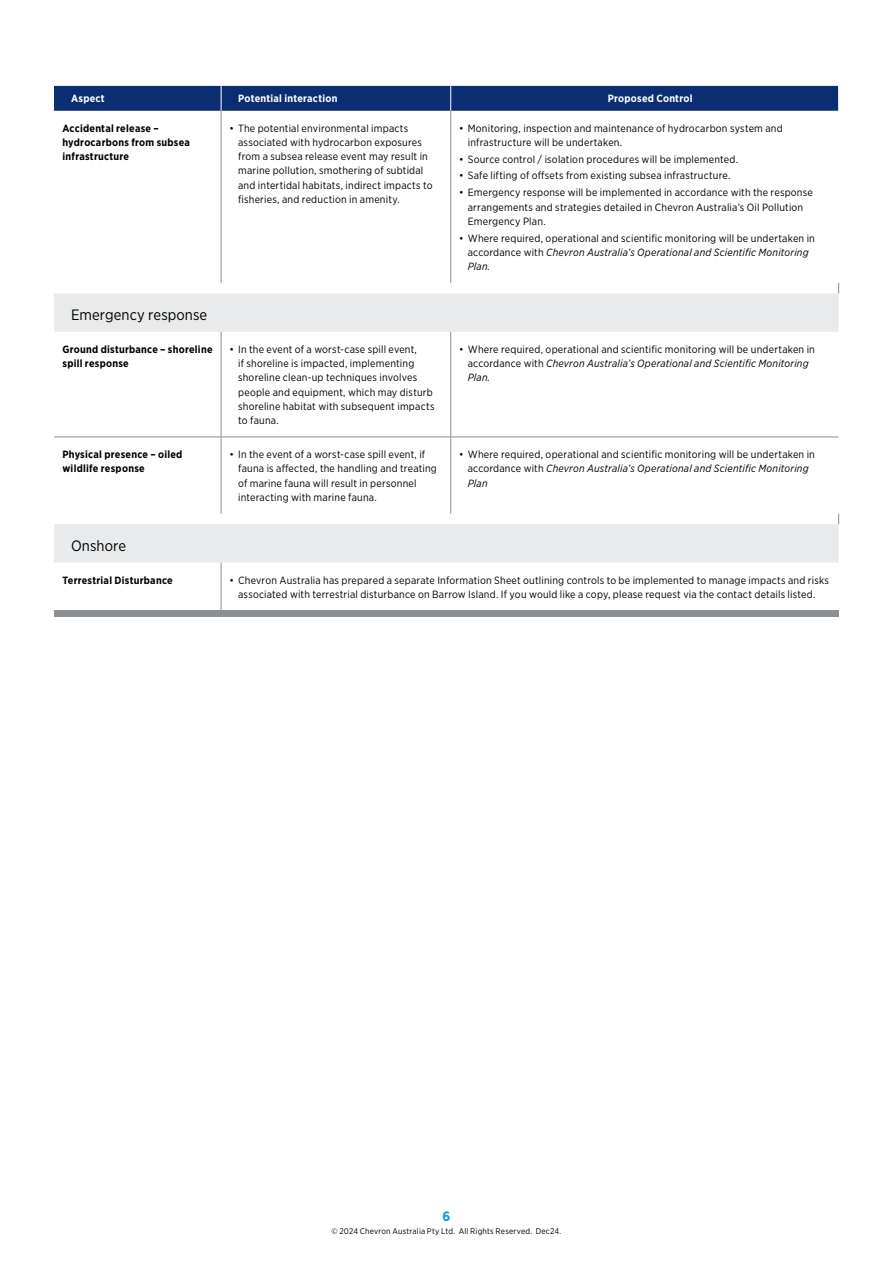
<style>
.page{position:relative;width:893px;height:1263px;background:#fff}
.page>*{position:absolute;margin:0;border:0;box-sizing:border-box;transform-origin:0 0}
.t1{font:15px "Gotham Narrow";letter-spacing:.01em;color:#000}
.t2{font:700 13.5px "Gotham Narrow";color:#00a1d9}
.t3{font:10.5px/14.2px "Gotham Narrow";letter-spacing:.02em;color:#000}
.t4{font:700 10.5px/14.2px "Gotham Narrow";letter-spacing:.025em;color:#000}
.t5{font:700 10.5px "Gotham Narrow";letter-spacing:.02em;color:#fff}
.t6{font:8.25px "Gotham Narrow";letter-spacing:.025em;color:#000}
.s1{font-style:italic}
</style>
<div class="page">
<svg style="left:54px;top:293px;width:785px;height:269px"></svg>
<div style="left:54px;top:611px;width:785px;height:6px;background:#8c8f93"></div>
<svg style="left:54px;top:85px;width:785px;height:26px;background:#153677"></svg>
<hr style="left:221px;top:111px;width:1px;height:172px;background:#8c8f93">
<hr style="left:450px;top:111px;width:1px;height:172px;background:#8c8f93">
<hr style="left:221px;top:332px;width:1px;height:105px;background:#8c8f93">
<hr style="left:450px;top:332px;width:1px;height:105px;background:#8c8f93">
<hr style="left:54px;top:437px;width:167px;height:1px;background:#8c8f93">
<hr style="left:221px;top:437px;width:230px;height:1px;background:#8c8f93">
<hr style="left:221px;top:437px;width:1px;height:77px;background:#8c8f93">
<hr style="left:451px;top:437px;width:388px;height:1px;background:#8c8f93">
<hr style="left:450px;top:437px;width:1px;height:77px;background:#8c8f93">
<hr style="left:221px;top:562px;width:1px;height:49px;background:#8c8f93">
<p class="t5" style="left:71px;top:92px;width:35px">Aspect</p>
<p class="t5" style="left:238px;top:92px;width:101px">Potential interaction</p>
<p class="t5" style="left:608px;top:92px;width:86px">Proposed Control</p>
<p class="t4" style="left:63px;top:121px;width:129px">Accidental release – hydrocarbons from subsea infrastructure</p>
<p class="t3" style="left:238px;top:121px;width:196px;text-indent:-9px">• The potential environmental impacts associated with hydrocarbon exposures from a subsea release event may result in marine pollution, smothering of subtidal and intertidal habitats, indirect impacts to fisheries, and reduction in amenity.</p>
<p class="t3" style="left:468px;top:121px;width:317px;text-indent:-9px">• Monitoring, inspection and maintenance of hydrocarbon system and infrastructure will be undertaken.</p>
<p class="t3" style="left:459px;top:152px;width:280px">• Source control / isolation procedures will be implemented.</p>
<p class="t3" style="left:459px;top:168px;width:273px">• Safe lifting of offsets from existing subsea infrastructure.</p>
<p class="t3" style="left:468px;top:185px;width:347px;text-indent:-9px">• Emergency response will be implemented in accordance with the response arrangements and strategies detailed in Chevron Australia’s Oil Pollution<br>Emergency Plan.</p>
<p class="t3" style="left:468px;top:231px;width:349px;text-indent:-9px">• Where required, operational and scientific monitoring will be undertaken in accordance with <span class="s1">Chevron Australia’s Operational and Scientific Monitoring<br>Plan.</span></p>
<h1 class="t1" style="left:71px;top:305px;width:138px">Emergency response</h1>
<p class="t4" style="left:63px;top:342px;width:152px">Ground disturbance – shoreline spill response</p>
<p class="t3" style="left:238px;top:342px;width:198px;text-indent:-9px">• In the event of a worst-case spill event,<br>if shoreline is impacted, implementing shoreline clean-up techniques involves people and equipment, which may disturb shoreline habitat with subsequent impacts to fauna.</p>
<p class="t3" style="left:468px;top:342px;width:349px;text-indent:-9px">• Where required, operational and scientific monitoring will be undertaken in accordance with <span class="s1">Chevron Australia’s Operational and Scientific Monitoring<br>Plan.</span></p>
<p class="t4" style="left:63px;top:447px;width:121px">Physical presence – oiled wildlife response</p>
<p class="t3" style="left:238px;top:447px;width:200px;text-indent:-9px">• In the event of a worst-case spill event, if fauna is affected, the handling and treating of marine fauna will result in personnel interacting with marine fauna.</p>
<p class="t3" style="left:468px;top:447px;width:349px;text-indent:-9px">• Where required, operational and scientific monitoring will be undertaken in accordance with <span class="s1">Chevron Australia’s Operational and Scientific Monitoring<br>Plan</span></p>
<h1 class="t1" style="left:71px;top:536px;width:57px">Onshore</h1>
<p class="t4" style="left:63px;top:573px;width:112px">Terrestrial Disturbance</p>
<p class="t3" style="left:230px;top:573px;width:601px;text-align:center">• Chevron Australia has prepared a separate Information Sheet outlining controls to be implemented to manage impacts and risks associated with terrestrial disturbance on Barrow Island. If you would like a copy, please request via the contact details listed.</p>
<p class="t2" style="left:443px;top:1207px;width:9px">6</p>
<p class="t6" style="left:332px;top:1226px;width:231px">© 2024 Chevron Australia Pty Ltd. All Rights Reserved. Dec24.</p>
</div>
